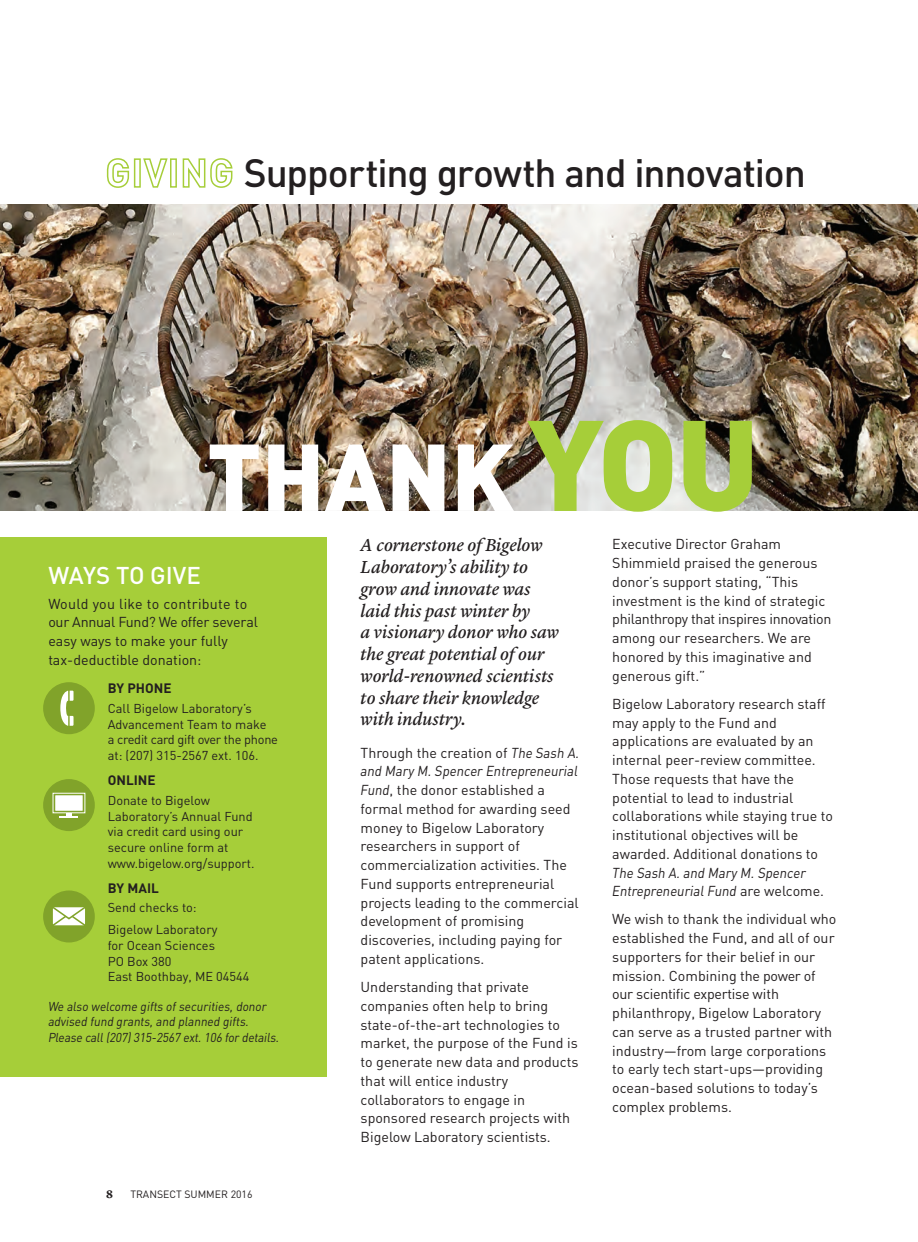
<style>
.page{position:relative;width:918px;height:1242px;background:#fff}
.page>*{position:absolute;margin:0;border:0;box-sizing:border-box;transform-origin:0 0}
.t1{font:39px "Din Medium A";letter-spacing:-.03em;color:#231f20}
.t2{font:24px "Din Medium A";color:#fff}
.t3{font:italic 18px/21.8px "Lyon Text Regular No.2";letter-spacing:-.005em;color:#231f20}
.t4{font:14.25px/18.8px "Din Regular A";color:#231f20}
.t5{font:14.25px/18.8px "Din Regular Italic A";color:#231f20}
.t6{font:13.5px "Din Bold A";color:#231f20}
.t7{font:12.75px/15.8px "Din Regular A";color:#231f20}
.t8{font:12.75px/15.8px "Din Regular Italic A";color:#231f20}
.t9{font:700 11.25px "Lyon Text";color:#231f20}
.t10{font:10.5px "Din Regular A";color:#231f20}
.s1{font-family:"Din Regular Italic A"}
.s2{font-family:"Din Regular A"}
</style>
<div class="page">
<svg style="left:106px;top:158px;width:24px;height:30px"></svg>
<div style="left:134px;top:158px;width:7px;height:30px;border:2px solid #a6ce39"></div>
<svg style="left:143px;top:158px;width:25px;height:30px"></svg>
<div style="left:170px;top:158px;width:7px;height:30px;border:2px solid #a6ce39"></div>
<svg style="left:182px;top:158px;width:51px;height:30px"></svg>
<div style="left:0;top:537px;width:326px;height:540px;background:#a6ce39"></div>
<div style="left:43px;top:779px;width:52px;height:52px;background:#81a32a;border-radius:50%"></div>
<div style="left:43px;top:890px;width:52px;height:53px;background:#81a32a;border-radius:50%"></div>
<svg style="left:52px;top:907px;width:33px;height:19px"></svg>
<div style="left:43px;top:682px;width:52px;height:52px;background:#81a32a;border-radius:50%"></div>
<svg style="left:60px;top:691px;width:14px;height:35px"></svg>
<div style="left:53px;top:793px;width:32px;height:20px;border:1px solid #fff"></div>
<div style="left:55px;top:796px;width:27px;height:15px;background:#fff;border:1px solid #fff"></div>
<svg style="left:60px;top:813px;width:18px;height:4px"></svg>
<img style="left:0;top:204px;width:918px;height:307px">
<img style="left:210px;top:445px;width:304px;height:66px">
<svg style="left:527px;top:420px;width:225px;height:92px;background:#b1c676"></svg>
<h1 class="t1" style="left:244px;top:148px;width:564px">Supporting growth and innovation</h1>
<h2 class="t2" style="left:48px;top:560px;width:154px">WAYS TO GIVE</h2>
<p class="t4" style="left:48px;top:594px;width:211px">Would you like to contribute to our Annual Fund? We offer several easy ways to make your fully tax-deductible donation:</p>
<p class="t6" style="left:108px;top:680px;width:65px">BY PHONE</p>
<p class="t7" style="left:108px;top:700px;width:172px">Call Bigelow Laboratory’s<br>Advancement Team to make<br>a credit card gift over the phone at: (207) 315-2567 ext. 106.</p>
<p class="t6" style="left:108px;top:772px;width:49px">ONLINE</p>
<p class="t7" style="left:108px;top:792px;width:148px">Donate to Bigelow<br>Laboratory’s Annual Fund via credit card using our secure online form at www.bigelow.org/support.</p>
<p class="t6" style="left:108px;top:879px;width:53px">BY MAIL</p>
<p class="t7" style="left:108px;top:897px;width:111px;line-height:21.8px">Send checks to:<br>Bigelow Laboratory</p>
<p class="t7" style="left:108px;top:937px;width:143px">for Ocean Sciences<br>PO Box 380<br>East Boothbay, ME 04544</p>
<p class="t8" style="left:48px;top:998px;width:232px">We also welcome gifts of securities, donor advised fund grants, and planned gifts.<br>Please call (207) 315-2567 ext. 106 for details.</p>
<p class="t9" style="left:106px;top:1185px;width:8px">8</p>
<p class="t10" style="left:130px;top:1187px;width:124px">TRANSECT SUMMER 2016</p>
<p class="t3" style="left:361px;top:533px;width:200px">A cornerstone of Bigelow<br>Laboratory’s ability to grow and innovate was laid this past winter by<br>a visionary donor who saw the great potential of our world-renowned scientists to share their knowledge with industry.</p>
<p class="t4" style="left:361px;top:743px;width:220px">Through the creation of <span class="s1">The Sash A.</span></p>
<p class="t5" style="left:361px;top:762px;width:219px">and Mary M. Spencer Entrepreneurial</p>
<p class="t4" style="left:361px;top:780px;width:220px"><span class="s1">Fund</span>, the donor established a formal method for awarding seed money to Bigelow Laboratory researchers in support of commercialization activities. The<br>Fund supports entrepreneurial projects leading to the commercial development of promising discoveries, including paying for patent applications.</p>
<p class="t4" style="left:361px;top:977px;width:220px">Understanding that private companies often help to bring state-of-the-art technologies to market, the purpose of the Fund is to generate new data and products that will entice industry collaborators to engage in sponsored research projects with<br>Bigelow Laboratory scientists.</p>
<p class="t4" style="left:612px;top:535px;width:221px">Executive Director Graham<br>Shimmield praised the generous donor’s support stating, “This investment is the kind of strategic philanthropy that inspires innovation among our researchers. We are honored by this imaginative and generous gift.”</p>
<p class="t4" style="left:612px;top:694px;width:222px">Bigelow Laboratory research staff may apply to the Fund and applications are evaluated by an internal peer-review committee.<br>Those requests that have the potential to lead to industrial collaborations while staying true to institutional objectives will be awarded. Additional donations to</p>
<p class="t5" style="left:612px;top:863px;width:213px">The Sash A. and Mary M. Spencer<br>Entrepreneurial Fund <span class="s2">are welcome.</span></p>
<p class="t4" style="left:612px;top:910px;width:226px">We wish to thank the individual who established the Fund, and all of our supporters for their belief in our mission. Combining the power of our scientific expertise with philanthropy, Bigelow Laboratory can serve as a trusted partner with industry—from large corporations to early tech start-ups—providing ocean-based solutions to today’s complex problems.</p>
</div>
